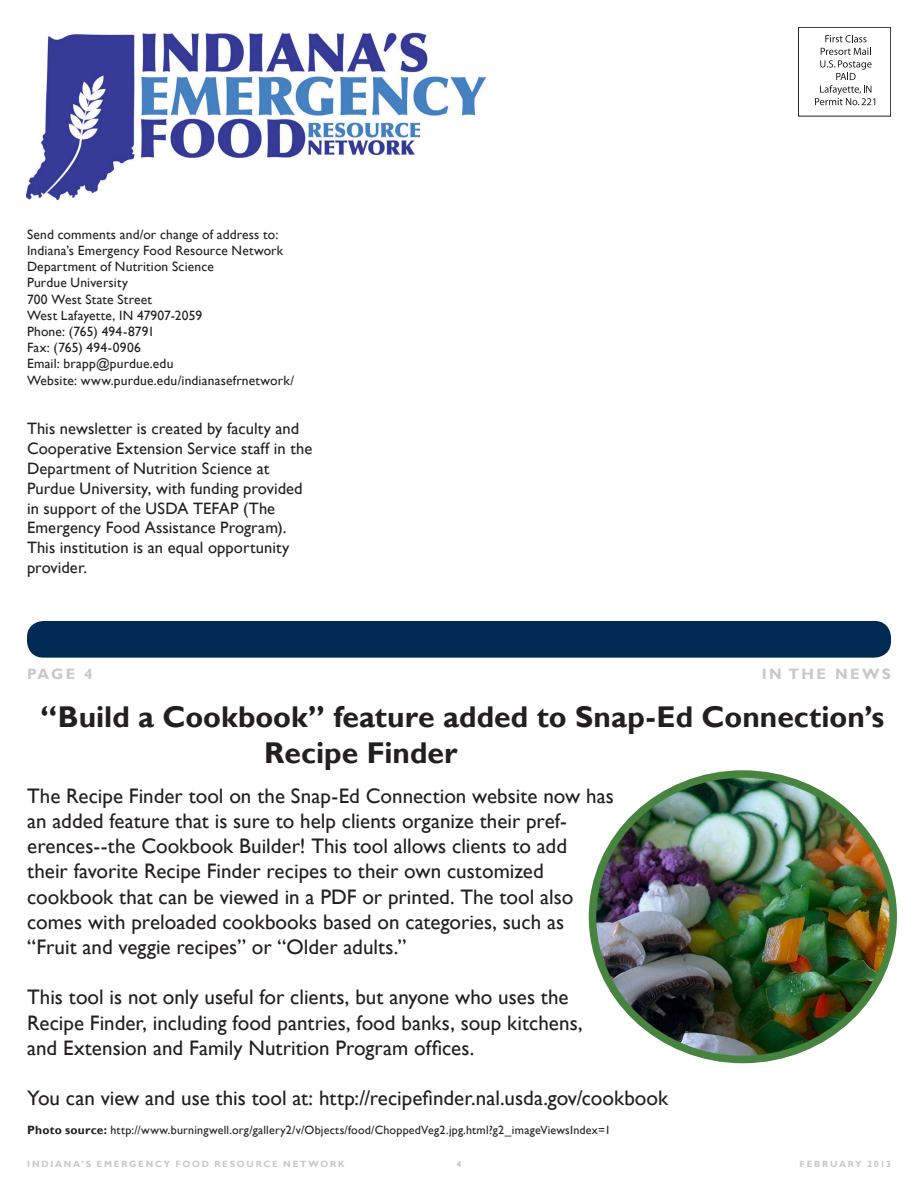
<style>
.page{position:relative;width:918px;height:1188px;background:#fff}
.page>*{position:absolute;margin:0;border:0;box-sizing:border-box;transform-origin:0 0}
.t1{font:700 30px/36px "Gill Sans";color:#231f20}
.t2{font:21px/25.2px "Gill Sans";color:#231f20}
.t3{font:16.5px "Gill Sans";letter-spacing:.005em;color:#231f20}
.t4{font:700 15px "Gill Sans";letter-spacing:.16em;color:#c7c8ca}
.t5{font:13.5px "Gill Sans";letter-spacing:.015em;color:#231f20}
.t6{font:12px "Gill Sans";letter-spacing:.015em;color:#231f20}
.t7{font:700 9px "Gill Sans";letter-spacing:.195em;color:#c7c8ca}
.s1{font-weight:700}
</style>
<div class="page">
<div style="left:27px;top:621px;width:864px;height:37px;background:#002953;border-radius:17px"></div>
<div style="left:798px;top:27px;width:93px;height:89px;border:1px solid #231f20"></div>
<svg style="left:815px;top:35px;width:60px;height:70px"></svg>
<img style="left:26px;top:32px;width:461px;height:169px">
<img style="left:593px;top:774px;width:300px;height:286px">
<div style="left:589px;top:770px;width:308px;height:293px;border:8px solid #47843f;border-radius:50%"></div>
<p class="t5" style="left:27px;top:226px;width:253px">Send comments and/or change of address to:</p>
<p class="t5" style="left:27px;top:243px;width:258px">Indiana’s Emergency Food Resource Network</p>
<p class="t5" style="left:27px;top:259px;width:188px">Department of Nutrition Science</p>
<p class="t5" style="left:27px;top:275px;width:103px">Purdue University</p>
<p class="t5" style="left:27px;top:291px;width:126px">700 West State Street</p>
<p class="t5" style="left:27px;top:307px;width:177px">West Lafayette, IN 47907-2059</p>
<p class="t5" style="left:27px;top:324px;width:129px">Phone: (765) 494-8791</p>
<p class="t5" style="left:27px;top:340px;width:115px">Fax: (765) 494-0906</p>
<p class="t5" style="left:27px;top:356px;width:148px">Email: brapp@purdue.edu</p>
<p class="t5" style="left:27px;top:372px;width:269px">Website: www.purdue.edu/indianasefrnetwork/</p>
<p class="t3" style="left:27px;top:419px;width:274px">This newsletter is created by faculty and</p>
<p class="t3" style="left:27px;top:439px;width:287px">Cooperative Extension Service staff in the</p>
<p class="t3" style="left:27px;top:459px;width:244px">Department of Nutrition Science at</p>
<p class="t3" style="left:27px;top:479px;width:277px">Purdue University, with funding provided</p>
<p class="t3" style="left:27px;top:498px;width:250px">in support of the USDA TEFAP (The</p>
<p class="t3" style="left:27px;top:518px;width:261px">Emergency Food Assistance Program).</p>
<p class="t3" style="left:27px;top:538px;width:264px">This institution is an equal opportunity</p>
<p class="t3" style="left:27px;top:558px;width:61px">provider.</p>
<p class="t4" style="left:27px;top:665px;width:67px">PAGE 4</p>
<p class="t4" style="left:762px;top:665px;width:131px">IN THE NEWS</p>
<p class="t1" style="left:264px;top:699px;width:621px;text-indent:-224px">“Build a Cookbook” feature added to Snap-Ed Connection’s<br>Recipe Finder</p>
<p class="t2" style="left:27px;top:784px;width:588px">The Recipe Finder tool on the Snap-Ed Connection website now has an added feature that is sure to help clients organize their pref&shy;erences--the Cookbook Builder! This tool allows clients to add<br>their favorite Recipe Finder recipes to their own customized cookbook that can be viewed in a PDF or printed. The tool also comes with preloaded cookbooks based on categories, such as “Fruit and veggie recipes” or “Older adults.”</p>
<p class="t2" style="left:27px;top:985px;width:557px">This tool is not only useful for clients, but anyone who uses the<br>Recipe Finder, including food pantries, food banks, soup kitchens, and Extension and Family Nutrition Program offices.</p>
<p class="t2" style="left:27px;top:1086px;width:642px">You can view and use this tool at: http://recipefinder.nal.usda.gov/cookbook</p>
<p class="t6" style="left:27px;top:1123px;width:585px"><span class="s1">Photo source:</span> http://www.burningwell.org/gallery2/v/Objects/food/ChoppedVeg2.jpg.html?g2_imageViewsIndex=1</p>
<p class="t7" style="left:27px;top:1159px;width:319px">INDIANA’S EMERGENCY FOOD RESOURCE NETWORK</p>
<p class="t7" style="left:457px;top:1159px;width:6px">4</p>
<p class="t7" style="left:799px;top:1159px;width:93px">FEBRUARY 2013</p>
</div>
